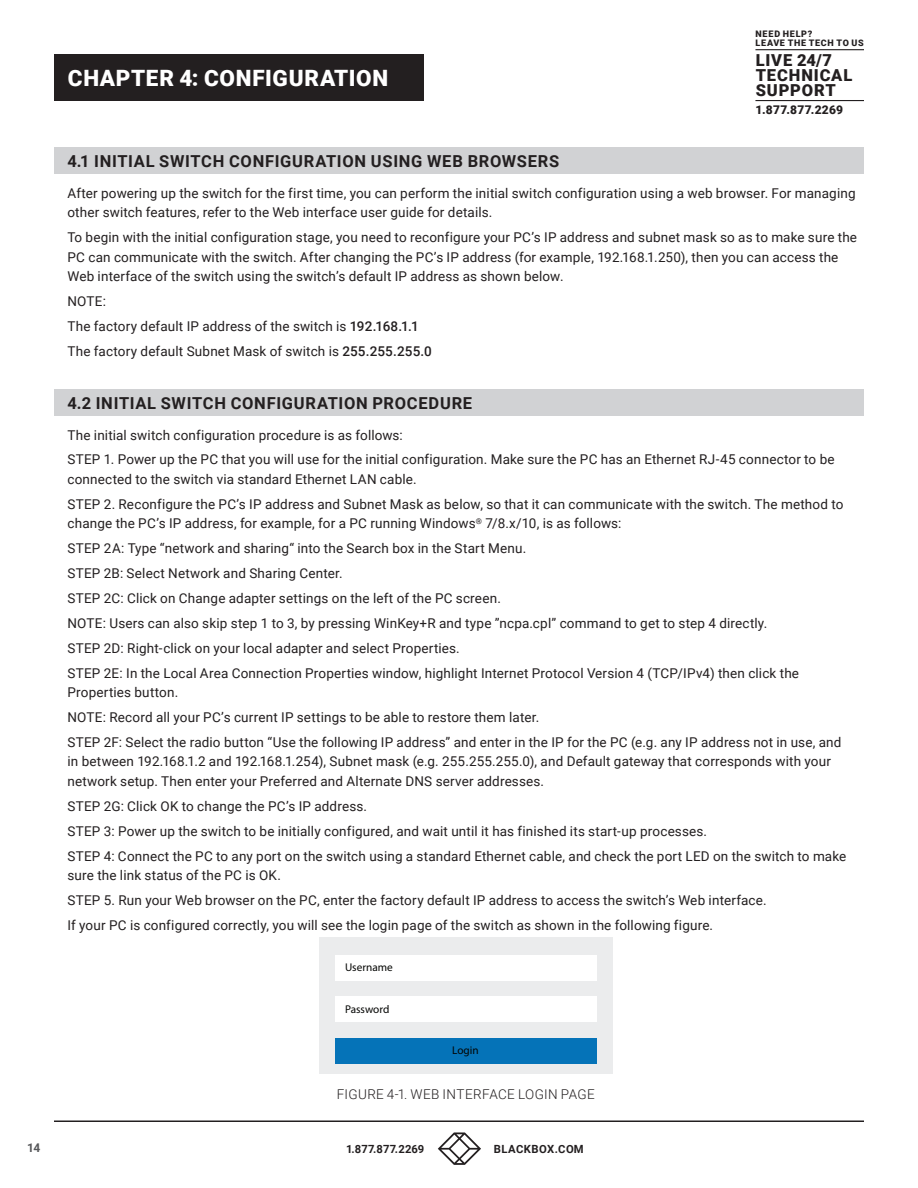
<style>
.page{position:relative;width:918px;height:1188px;background:#fff}
.page>*{position:absolute;margin:0;border:0;box-sizing:border-box;transform-origin:0 0}
.t1{font:900 22.5px "Roboto";letter-spacing:.03em;color:#fff}
.t2{font:700 16.5px "Roboto";letter-spacing:.045em;color:#231f20}
.t3{font:900 16.5px/15px "Roboto";letter-spacing:.05em;color:#231f20}
.t4{font:13.5px/24.9px "Roboto";letter-spacing:.01em;color:#231f20}
.t5{font:300 13.5px "Roboto";letter-spacing:.025em;color:#231f20}
.t6{font:900 12px "Roboto";letter-spacing:.02em;color:#231f20}
.t7{font:700 12px "Roboto";color:#57585a}
.t8{font:11.25px "Myriad Pro";color:#040503}
.t9{font:700 11.25px "Roboto";letter-spacing:.02em;color:#231f20}
.t10{font:700 11.25px "Roboto";letter-spacing:.045em;color:#231f20}
.t11{font:900 9px/8.6px "Roboto";letter-spacing:.08em;color:#231f20}
.s1{font-weight:500}
</style>
<div class="page">
<hr style="left:54px;top:1120px;width:810px;height:2px;background:#231f20">
<svg style="left:438px;top:1132px;width:43px;height:33px"></svg>
<hr style="left:755px;top:49px;width:109px;height:1px;background:#231f20">
<hr style="left:755px;top:100px;width:109px;height:1px;background:#231f20">
<div style="left:54px;top:54px;width:369px;height:46px;background:#231f20"></div>
<div style="left:54px;top:148px;width:810px;height:26px;background:#d1d2d4"></div>
<div style="left:54px;top:389px;width:810px;height:27px;background:#d1d2d4"></div>
<div style="left:319px;top:937px;width:294px;height:137px;background:#ebeced"></div>
<div style="left:335px;top:1038px;width:262px;height:26px;background:#0573b8"></div>
<div style="left:335px;top:955px;width:262px;height:26px;background:#fff"></div>
<div style="left:335px;top:997px;width:262px;height:25px;background:#fff"></div>
<p class="t7" style="left:27px;top:1139px;width:15px">14</p>
<h1 class="t1" style="left:179px;top:61px;width:136px">1 HEADLINE</h1>
<h1 class="t1" style="left:68px;top:62px;width:322px">CHAPTER 4: CONFIGURATION</h1>
<p class="t11" style="left:756px;top:29px;width:110px">NEED HELP?<br>LEAVE THE TECH TO US</p>
<p class="t3" style="left:756px;top:52px;width:98px">LIVE 24/7<br>TECHNICAL<br>SUPPORT</p>
<p class="t6" style="left:755px;top:102px;width:89px">1.877.877.2269</p>
<p class="t2" style="left:68px;top:149px;width:493px">4.1 INITIAL SWITCH CONFIGURATION USING WEB BROWSERS</p>
<p class="t4" style="left:68px;top:183px;width:790px;line-height:19.5px">After powering up the switch for the first time, you can perform the initial switch configuration using a web browser. For managing other switch features, refer to the Web interface user guide for details.</p>
<p class="t4" style="left:68px;top:227px;width:791px;line-height:19.5px">To begin with the initial configuration stage, you need to reconfigure your PC’s IP address and subnet mask so as to make sure the<br>PC can communicate with the switch. After changing the PC’s IP address (for example, 192.168.1.250), then you can access the<br>Web interface of the switch using the switch’s default IP address as shown below.</p>
<p class="t4" style="left:68px;top:288px;width:366px">NOTE:<br>The factory default IP address of the switch is <span class="s1">192.168.1.1<br></span>The factory default Subnet Mask of switch is <span class="s1">255.255.255.0</span></p>
<p class="t2" style="left:68px;top:391px;width:406px">4.2 INITIAL SWITCH CONFIGURATION PROCEDURE</p>
<p class="t4" style="left:68px;top:422px;width:769px">The initial switch configuration procedure is as follows:<br>STEP 1. Power up the PC that you will use for the initial configuration. Make sure the PC has an Ethernet RJ-45 connector to be</p>
<p class="t4" style="left:68px;top:466px;width:777px">connected to the switch via standard Ethernet LAN cable.<br>STEP 2. Reconfigure the PC’s IP address and Subnet Mask as below, so that it can communicate with the switch. The method to</p>
<p class="t4" style="left:67px;top:511px;width:733px">change the PC’s IP address, for example, for a PC running Windows<sup>®</sup> 7/8.x/10, is as follows:<br>STEP 2A: Type “network and sharing“ into the Search box in the Start Menu.<br>STEP 2B: Select Network and Sharing Center.<br>STEP 2C: Click on Change adapter settings on the left of the PC screen.<br>NOTE: Users can also skip step 1 to 3, by pressing WinKey+R and type ”ncpa.cpl” command to get to step 4 directly.<br>STEP 2D: Right-click on your local adapter and select Properties.<br>STEP 2E: In the Local Area Connection Properties window, highlight Internet Protocol Version 4 (TCP/IPv4) then click the</p>
<p class="t4" style="left:67px;top:679px;width:775px">Properties button.<br>NOTE: Record all your PC’s current IP settings to be able to restore them later.<br>STEP 2F: Select the radio button “Use the following IP address” and enter in the IP for the PC (e.g. any IP address not in use, and</p>
<p class="t4" style="left:67px;top:751px;width:765px;line-height:19.5px">in between 192.168.1.2 and 192.168.1.254), Subnet mask (e.g. 255.255.255.0), and Default gateway that corresponds with your network setup. Then enter your Preferred and Alternate DNS server addresses.</p>
<p class="t4" style="left:67px;top:793px;width:780px">STEP 2G: Click OK to change the PC’s IP address.<br>STEP 3: Power up the switch to be initially configured, and wait until it has finished its start-up processes.<br>STEP 4: Connect the PC to any port on the switch using a standard Ethernet cable, and check the port LED on the switch to make</p>
<p class="t4" style="left:67px;top:862px;width:701px">sure the link status of the PC is OK.<br>STEP 5. Run your Web browser on the PC, enter the factory default IP address to access the switch’s Web interface.<br>If your PC is configured correctly, you will see the login page of the switch as shown in the following figure.</p>
<p class="t8" style="left:345px;top:961px;width:49px">Username</p>
<p class="t8" style="left:345px;top:1002px;width:46px">Password</p>
<p class="t8" style="left:452px;top:1043px;width:28px">Login</p>
<p class="t5" style="left:337px;top:1085px;width:260px">FIGURE 4-1. WEB INTERFACE LOGIN PAGE</p>
<p class="t9" style="left:346px;top:1141px;width:80px">1.877.877.2269</p>
<p class="t10" style="left:494px;top:1141px;width:91px">BLACKBOX.COM</p>
</div>
